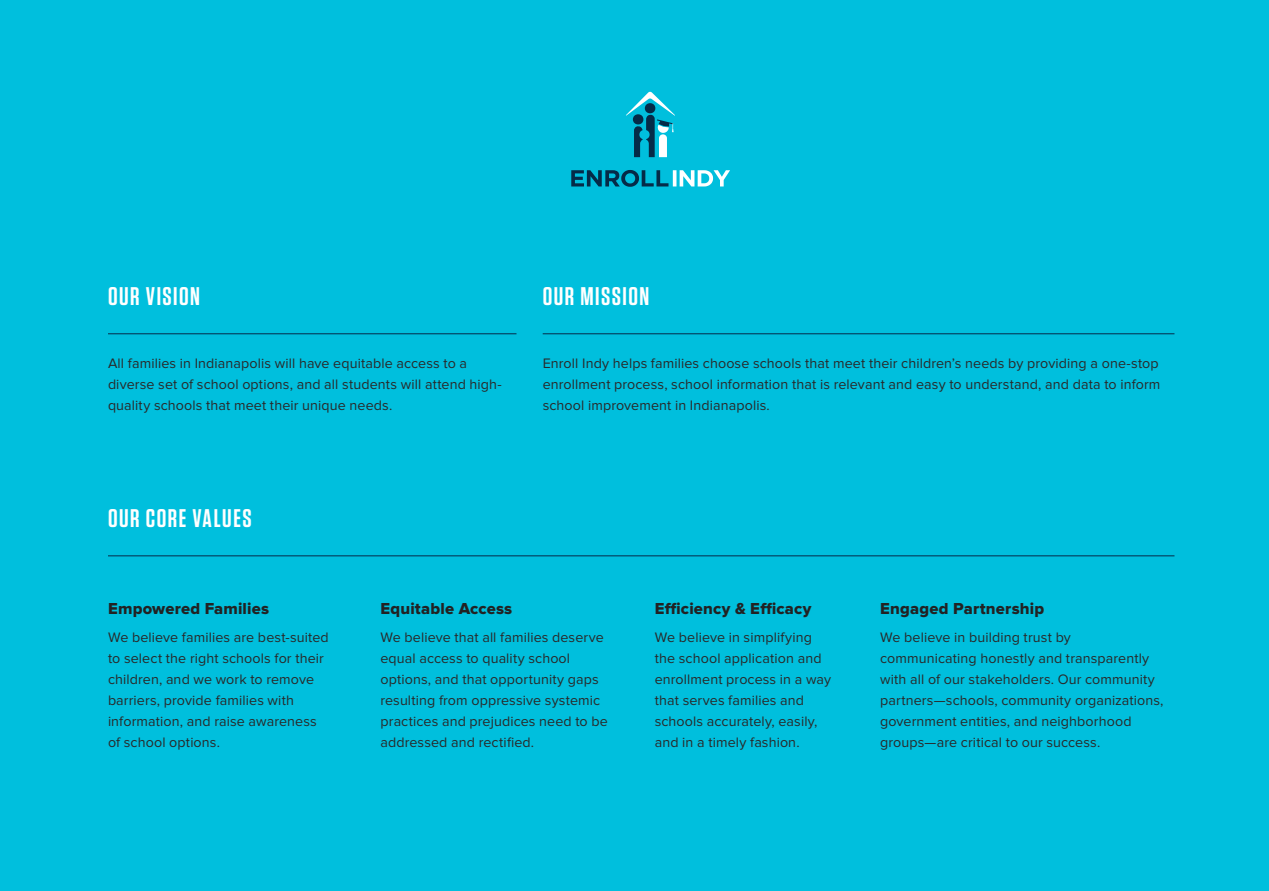
<style>
.page{position:relative;width:1269px;height:891px;background:#00bfdd}
.page>*{position:absolute;margin:0;border:0;box-sizing:border-box;transform-origin:0 0}
.t1{font:600 25.5px "Tungsten";letter-spacing:.06em;color:#fff}
.t2{font:16.5px "Proxima Nova Extrabld";letter-spacing:.01em;color:#222223}
.t3{font:14.25px/21px "Proxima Nova";letter-spacing:.01em;color:#292829}
</style>
<div class="page">
<hr style="left:108px;top:334px;width:409px;height:1px;background:#052b48">
<hr style="left:543px;top:334px;width:631px;height:1px;background:#052b48">
<hr style="left:108px;top:556px;width:1066px;height:1px;background:#052b48">
<svg style="left:571px;top:92px;width:159px;height:95px"></svg>
<h1 class="t1" style="left:108px;top:283px;width:94px">OUR VISION</h1>
<p class="t3" style="left:108px;top:353px;width:395px">All families in Indianapolis will have equitable access to a diverse set of school options, and all students will attend high&shy;quality schools that meet their unique needs.</p>
<h1 class="t1" style="left:108px;top:505px;width:145px">OUR CORE VALUES</h1>
<h1 class="t1" style="left:543px;top:283px;width:108px">OUR MISSION</h1>
<p class="t3" style="left:543px;top:353px;width:619px">Enroll Indy helps families choose schools that meet their children’s needs by providing a one-stop enrollment process, school information that is relevant and easy to understand, and data to inform school improvement in Indianapolis.</p>
<p class="t2" style="left:108px;top:601px;width:163px">Empowered Families</p>
<p class="t3" style="left:108px;top:627px;width:222px">We believe families are best-suited to select the right schools for their children, and we work to remove barriers, provide families with information, and raise awareness of school options.</p>
<p class="t2" style="left:380px;top:601px;width:133px">Equitable Access</p>
<p class="t3" style="left:380px;top:627px;width:229px">We believe that all families deserve equal access to quality school options, and that opportunity gaps resulting from oppressive systemic practices and prejudices need to be addressed and rectified.</p>
<p class="t2" style="left:655px;top:601px;width:158px">Efficiency &amp; Efficacy</p>
<p class="t3" style="left:655px;top:627px;width:178px">We believe in simplifying the school application and enrollment process in a way that serves families and schools accurately, easily, and in a timely fashion.</p>
<p class="t2" style="left:880px;top:601px;width:165px">Engaged Partnership</p>
<p class="t3" style="left:880px;top:627px;width:285px">We believe in building trust by communicating honestly and transparently with all of our stakeholders. Our community partners—schools, community organizations, government entities, and neighborhood groups—are critical to our success.</p>
</div>
